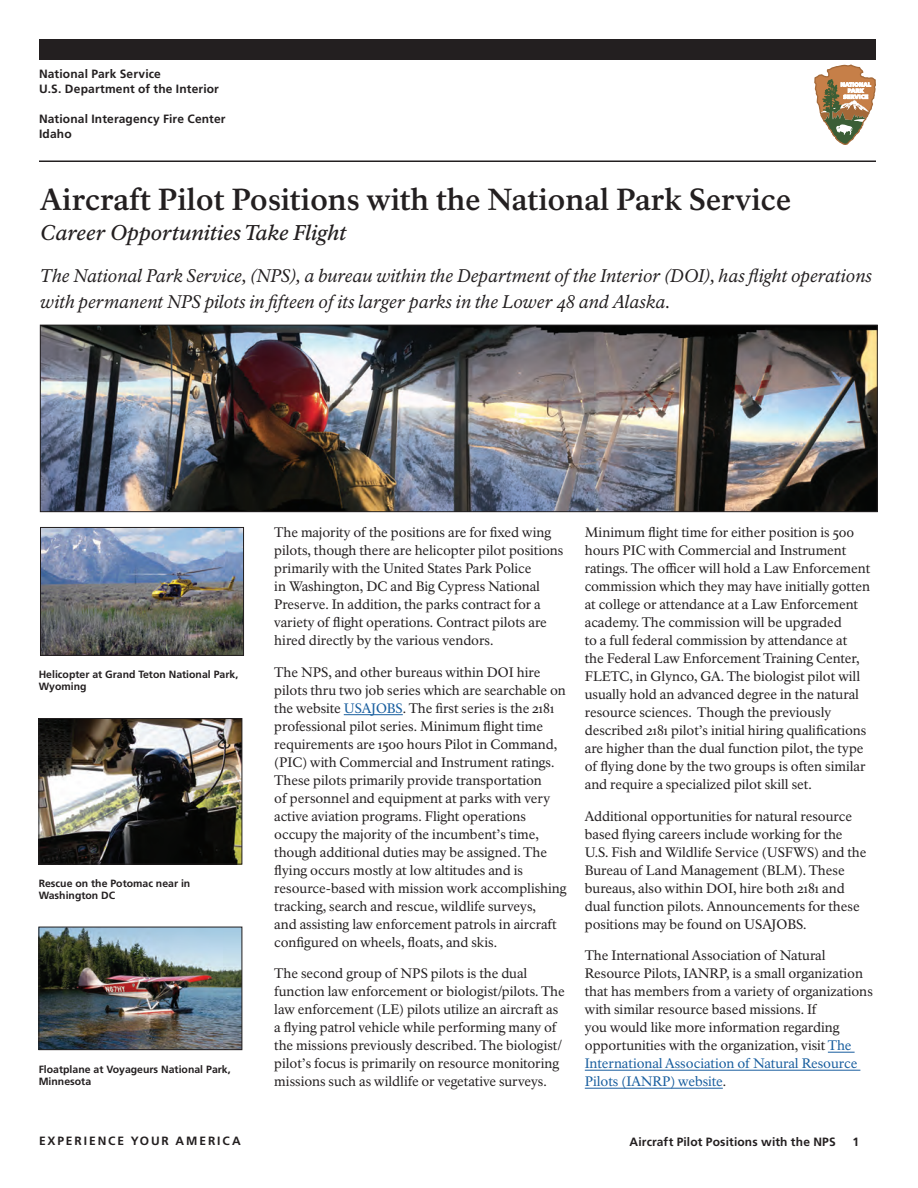
<style>
.page{position:relative;width:918px;height:1188px;background:#fff}
.page>*{position:absolute;margin:0;border:0;box-sizing:border-box;transform-origin:0 0}
.t1{font:700 30px "NPS Rawlinson OT Old";letter-spacing:-.01em;color:#231f20}
.t2{font:21px "NPS Rawlinson OT Old Med Itali";color:#231f20}
.t3{font:italic 18px/25.5px "NPS Rawlinson OT Old";color:#231f20}
.t4{font:13.5px/18px "NPS Rawlinson OT Old";color:#231f20}
.t5{font:700 12px/15px "Frutiger LT Std";letter-spacing:.015em;color:#231f20}
.t6{font:700 12px "Frutiger LT Std";letter-spacing:.16em;color:#231f20}
.t7{font:700 10.5px/12px "Frutiger LT Std";color:#231f20}
.s1{color:#175d9e}
</style>
<div class="page">
<div style="left:39px;top:39px;width:837px;height:21px;background:#231f20"></div>
<hr style="left:39px;top:160px;width:837px;height:2px;background:#231f20">
<svg style="left:814px;top:64px;width:62px;height:81px"></svg>
<hr style="left:344px;top:714px;width:59px;height:1px;background:#175d9e">
<img style="left:42px;top:327px;width:834px;height:183px">
<svg style="left:828px;top:1052px;width:27px;height:1px"></svg>
<hr style="left:585px;top:1070px;width:275px;height:1px;background:#175d9e">
<hr style="left:585px;top:1088px;width:138px;height:1px;background:#175d9e">
<div style="left:40px;top:325px;width:838px;height:187px;border:1px solid #231f20"></div>
<img style="left:42px;top:529px;width:200px;height:125px">
<img style="left:41px;top:720px;width:199px;height:142px">
<div style="left:39px;top:718px;width:203px;height:146px;border:1px solid #231f20"></div>
<img style="left:41px;top:929px;width:199px;height:119px">
<div style="left:39px;top:927px;width:203px;height:123px;border:1px solid #231f20"></div>
<div style="left:40px;top:527px;width:204px;height:129px;border:1px solid #231f20"></div>
<p class="t5" style="left:39px;top:66px;width:181px">National Park Service<br>U.S. Department of the Interior</p>
<p class="t5" style="left:39px;top:111px;width:188px">National Interagency Fire Center<br>Idaho</p>
<h1 class="t1" style="left:40px;top:181px;width:752px">Aircraft Pilot Positions with the National Park Service</h1>
<h2 class="t2" style="left:40px;top:220px;width:308px">Career Opportunities Take Flight</h2>
<h3 class="t3" style="left:40px;top:264px;width:833px">The National Park Service, (NPS), a bureau within the Department of the Interior (DOI), has flight operations with permanent NPS pilots in fifteen of its larger parks in the Lower 48 and Alaska.</h3>
<p class="t7" style="left:39px;top:669px;width:201px">Helicopter at Grand Teton National Park,<br>Wyoming</p>
<p class="t7" style="left:39px;top:878px;width:153px">Rescue on the Potomac near in<br>Washington DC</p>
<p class="t7" style="left:39px;top:1063px;width:193px">Floatplane at Voyageurs National Park,<br>Minnesota</p>
<p class="t4" style="left:274px;top:524px;width:291px">The majority of the positions are for fixed wing pilots, though there are helicopter pilot positions primarily with the United States Park Police<br>in Washington, DC and Big Cypress National Preserve. In addition, the parks contract for a variety of flight operations. Contract pilots are hired directly by the various vendors.</p>
<p class="t4" style="left:274px;top:663px;width:294px">The NPS, and other bureaus within DOI hire pilots thru two job series which are searchable on the website <span class="s1">USAJOBS</span>. The first series is the 2181 professional pilot series. Minimum flight time requirements are 1500 hours Pilot in Command, (PIC) with Commercial and Instrument ratings.<br>These pilots primarily provide transportation<br>of personnel and equipment at parks with very active aviation programs. Flight operations occupy the majority of the incumbent’s time, though additional duties may be assigned. The flying occurs mostly at low altitudes and is resource-based with mission work accomplishing tracking, search and rescue, wildlife surveys,<br>and assisting law enforcement patrols in aircraft configured on wheels, floats, and skis.</p>
<p class="t4" style="left:274px;top:965px;width:292px">The second group of NPS pilots is the dual function law enforcement or biologist/pilots. The law enforcement (LE) pilots utilize an aircraft as a flying patrol vehicle while performing many of the missions previously described. The biologist/ pilot’s focus is primarily on resource monitoring missions such as wildlife or vegetative surveys.</p>
<p class="t4" style="left:585px;top:524px;width:287px">Minimum flight time for either position is 500 hours PIC with Commercial and Instrument ratings. The officer will hold a Law Enforcement commission which they may have initially gotten at college or attendance at a Law Enforcement academy. The commission will be upgraded<br>to a full federal commission by attendance at<br>the Federal Law Enforcement Training Center, FLETC, in Glynco, GA. The biologist pilot will usually hold an advanced degree in the natural resource sciences. Though the previously described 2181 pilot’s initial hiring qualifications are higher than the dual function pilot, the type of flying done by the two groups is often similar and require a specialized pilot skill set.</p>
<p class="t4" style="left:585px;top:807px;width:283px">Additional opportunities for natural resource based flying careers include working for the U.S. Fish and Wildlife Service (USFWS) and the Bureau of Land Management (BLM). These bureaus, also within DOI, hire both 2181 and dual function pilots. Announcements for these positions may be found on USAJOBS.</p>
<p class="t4" style="left:585px;top:947px;width:290px">The International Association of Natural Resource Pilots, IANRP, is a small organization that has members from a variety of organizations with similar resource based missions. If<br>you would like more information regarding opportunities with the organization, visit <span class="s1">The International Association of Natural Resource Pilots (IANRP) website</span>.</p>
<p class="t6" style="left:39px;top:1134px;width:203px">EXPERIENCE YOUR AMERICA</p>
<p class="t5" style="left:630px;top:1134px;width:208px">Aircraft Pilot Positions with the NPS</p>
<p class="t5" style="left:853px;top:1134px;width:8px">1</p>
</div>
